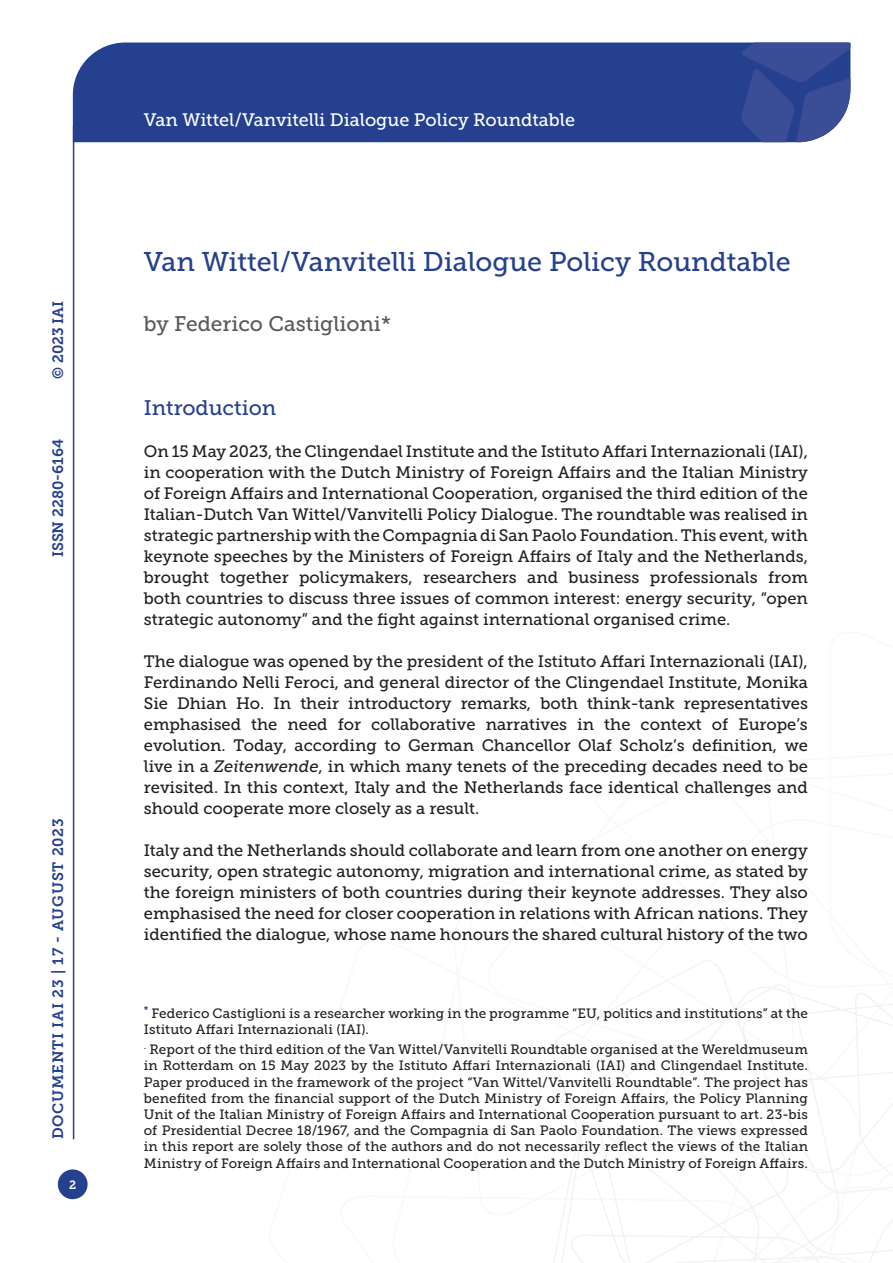
<style>
.page{position:relative;width:893px;height:1263px;background:#fff}
.page>*{position:absolute;margin:0;border:0;box-sizing:border-box;transform-origin:0 0}
.Titolo_prima{font:27px "Museo Slab 500";color:#25408f}
.Autori{font:21px "Museo Slab 500";color:#58595b}
.Titolo_paragrafo{font:21px "Museo Slab 500";letter-spacing:-.005em;color:#25408f}
.t1{font:18px "Museo Slab 500";color:#fff}
.Testo{font:16.5px/21px "Museo Slab 500";color:#231f20;text-align:justify}
.t2{font:15px "Museo Slab 700";letter-spacing:.05em;color:#25408f}
.t3{font:15px "Museo Slab 700";color:#25408f}
.Nota{font:13.5px/16.2px "Museo Slab 500";letter-spacing:.01em;color:#231f20}
.t4{font:12px "Museo Slab 700";color:#fff}
.s1{font-style:italic}
</style>
<div class="page">
<svg style="left:553px;top:960px;width:340px;height:303px"></svg>
<div style="left:73px;top:43px;width:668px;height:99px;background:#25408f"></div>
<svg style="left:741px;top:43px;width:109px;height:99px;background:#3f529a"></svg>
<div style="left:58px;top:1169px;width:30px;height:30px;background:#25408f;border-radius:50%"></div>
<hr style="left:73px;top:126px;width:1px;height:1013px;background:#25408f">
<p class="t2" style="left:50px;top:379px;width:80px;rotate:-90deg">© 2023 IAI</p>
<p class="t3" style="left:50px;top:557px;width:120px;rotate:-90deg">ISSN 2280-6164</p>
<p class="t2" style="left:50px;top:1139px;width:322px;rotate:-90deg">DOCUMENTI IAI 23 | 17 - AUGUST 2023</p>
<p class="t4" style="left:69px;top:1178px;width:9px">2</p>
<p class="t1" style="left:144px;top:110px;width:433px">Van Wittel/Vanvitelli Dialogue Policy Roundtable</p>
<p class="Titolo_prima" style="left:144px;top:247px;width:648px">Van Wittel/Vanvitelli Dialogue Policy Roundtable</p>
<p class="Autori" style="left:144px;top:312px;width:249px">by Federico Castiglioni*</p>
<p class="Titolo_paragrafo" style="left:144px;top:396px;width:134px">Introduction</p>
<p class="Testo" style="left:144px;top:441px;width:666px">On 15 May 2023, the Clingendael Institute and the Istituto Affari Internazionali (IAI), in cooperation with the Dutch Ministry of Foreign Affairs and the Italian Ministry of Foreign Affairs and International Cooperation, organised the third edition of the Italian-Dutch Van Wittel/Vanvitelli Policy Dialogue. The roundtable was realised in strategic partnership with the Compagnia di San Paolo Foundation. This event, with keynote speeches by the Ministers of Foreign Affairs of Italy and the Netherlands, brought together policymakers, researchers and business professionals from both countries to discuss three issues of common interest: energy security, “open strategic autonomy” and the fight against international organised crime.</p>
<p class="Testo" style="left:144px;top:651px;width:666px">The dialogue was opened by the president of the Istituto Affari Internazionali (IAI), Ferdinando Nelli Feroci, and general director of the Clingendael Institute, Monika Sie Dhian Ho. In their introductory remarks, both think-tank representatives emphasised the need for collaborative narratives in the context of Europe’s evolution. Today, according to German Chancellor Olaf Scholz’s definition, we live in a <span class="s1">Zeitenwende</span>, in which many tenets of the preceding decades need to be revisited. In this context, Italy and the Netherlands face identical challenges and should cooperate more closely as a result.</p>
<p class="Testo" style="left:144px;top:840px;width:666px">Italy and the Netherlands should collaborate and learn from one another on energy security, open strategic autonomy, migration and international crime, as stated by the foreign ministers of both countries during their keynote addresses. They also emphasised the need for closer cooperation in relations with African nations. They identified the dialogue, whose name honours the shared cultural history of the two</p>
<p class="Nota" style="left:144px;top:1005px;width:666px"><sup>*</sup> Federico Castiglioni is a researcher working in the programme “EU, politics and institutions” at the<br>Istituto Affari Internazionali (IAI).</p>
<p class="Nota" style="left:144px;top:1041px;width:666px;text-align:justify"><sup>.</sup> Report of the third edition of the Van Wittel/Vanvitelli Roundtable organised at the Wereldmuseum in Rotterdam on 15 May 2023 by the Istituto Affari Internazionali (IAI) and Clingendael Institute.<br>Paper produced in the framework of the project “Van Wittel/Vanvitelli Roundtable”. The project has benefited from the financial support of the Dutch Ministry of Foreign Affairs, the Policy Planning Unit of the Italian Ministry of Foreign Affairs and International Cooperation pursuant to art. 23-bis of Presidential Decree 18/1967, and the Compagnia di San Paolo Foundation. The views expressed in this report are solely those of the authors and do not necessarily reflect the views of the Italian Ministry of Foreign Affairs and International Cooperation and the Dutch Ministry of Foreign Affairs.</p>
</div>
